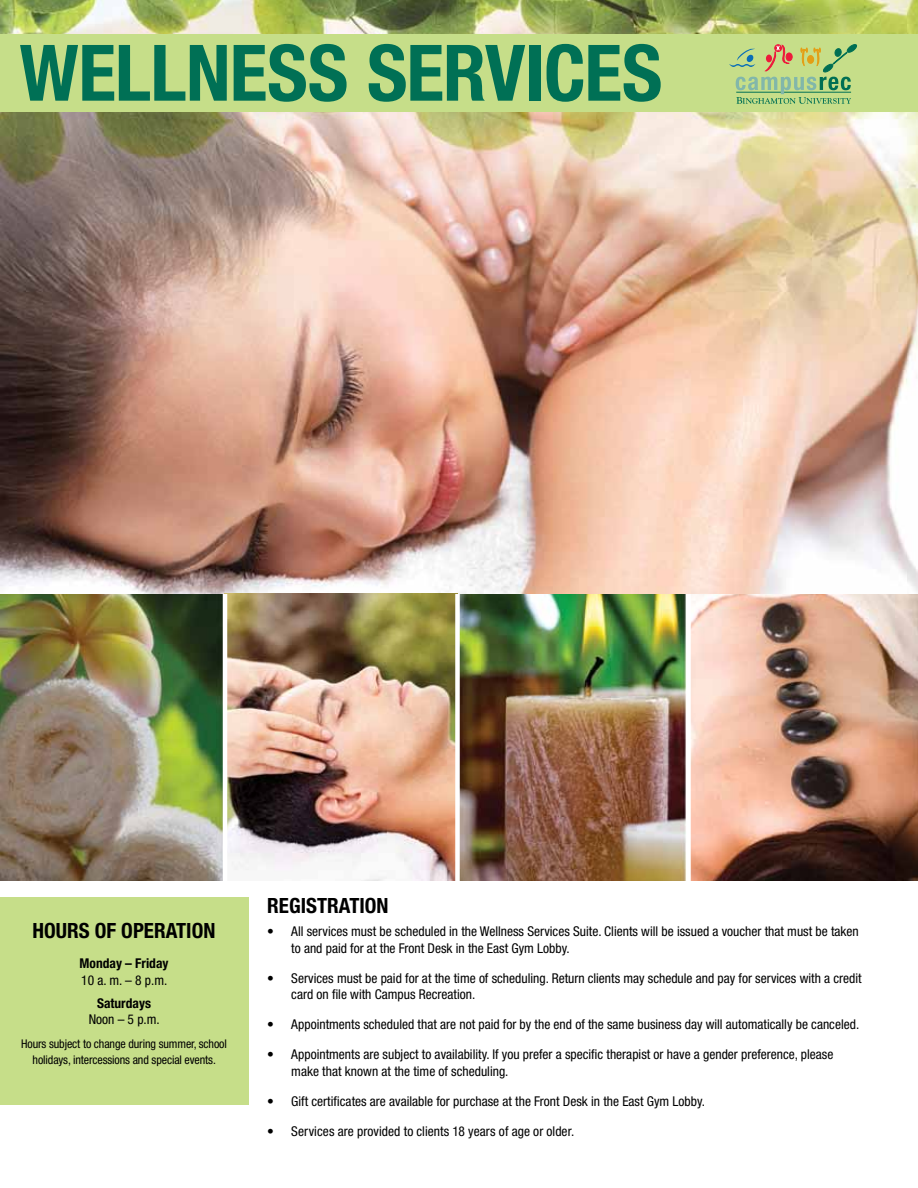
<style>
.page{position:relative;width:918px;height:1188px;background:#fff}
.page>*{position:absolute;margin:0;border:0;box-sizing:border-box;transform-origin:0 0}
.t1{font:700 condensed 78px "Helvetica Neue";letter-spacing:-.01em;color:#007055}
.t2{font:700 condensed 21px "Helvetica Neue";color:#000}
.t3{font:condensed 13.5px/16.5px "Helvetica Neue";color:#000}
.t4{font:700 condensed 13.5px "Helvetica Neue";color:#000}
.t5{font:condensed 12px/16.5px "Helvetica Neue";letter-spacing:-.01em;color:#000;text-align:center}
</style>
<div class="page">
<img style="left:0;top:0;width:918px;height:594px">
<div style="left:0;top:34px;width:918px;height:78px;background:#c6de89"></div>
<svg style="left:729px;top:44px;width:128px;height:60px"></svg>
<div style="left:0;top:897px;width:248px;height:207px;background:#c6de89"></div>
<img style="left:691px;top:594px;width:227px;height:287px">
<img style="left:0;top:594px;width:686px;height:287px">
<div style="left:455px;top:594px;width:5px;height:298px;background:#fff"></div>
<hr style="left:223px;top:594px;width:4px;height:298px;background:#fff">
<h1 class="t1" style="left:19px;top:26px;width:644px">WELLNESS SERVICES</h1>
<h2 class="t2" style="left:33px;top:918px;width:182px">HOURS OF OPERATION</h2>
<p class="t4" style="left:80px;top:955px;width:90px">MONDAY – FRIDAY</p>
<p class="t3" style="left:81px;top:972px;width:88px">10 a. m. – 8 p.m.</p>
<p class="t4" style="left:97px;top:995px;width:55px">SATURDAYS</p>
<p class="t3" style="left:89px;top:1011px;width:73px">Noon – 5 p.m.</p>
<p class="t5" style="left:21px;top:1035px;width:207px">Hours subject to change during summer, school holidays, intercessions and special events.</p>
<h2 class="t2" style="left:267px;top:893px;width:121px">REGISTRATION</h2>
<p class="t3" style="left:291px;top:923px;width:569px;text-indent:-24px">• All services must be scheduled in the Wellness Services Suite. Clients will be issued a voucher that must be taken to and paid for at the Front Desk in the East Gym Lobby.</p>
<p class="t3" style="left:291px;top:970px;width:572px;text-indent:-24px">• Services must be paid for at the time of scheduling. Return clients may schedule and pay for services with a credit card on file with Campus Recreation.</p>
<p class="t3" style="left:267px;top:1016px;width:593px">• Appointments scheduled that are not paid for by the end of the same business day will automatically be canceled.</p>
<p class="t3" style="left:291px;top:1046px;width:544px;text-indent:-24px">• Appointments are subject to availability. If you prefer a specific therapist or have a gender preference, please make that known at the time of scheduling.</p>
<p class="t3" style="left:267px;top:1093px;width:439px">• Gift certificates are available for purchase at the Front Desk in the East Gym Lobby.</p>
<p class="t3" style="left:267px;top:1123px;width:308px">• Services are provided to clients 18 years of age or older.</p>
</div>
